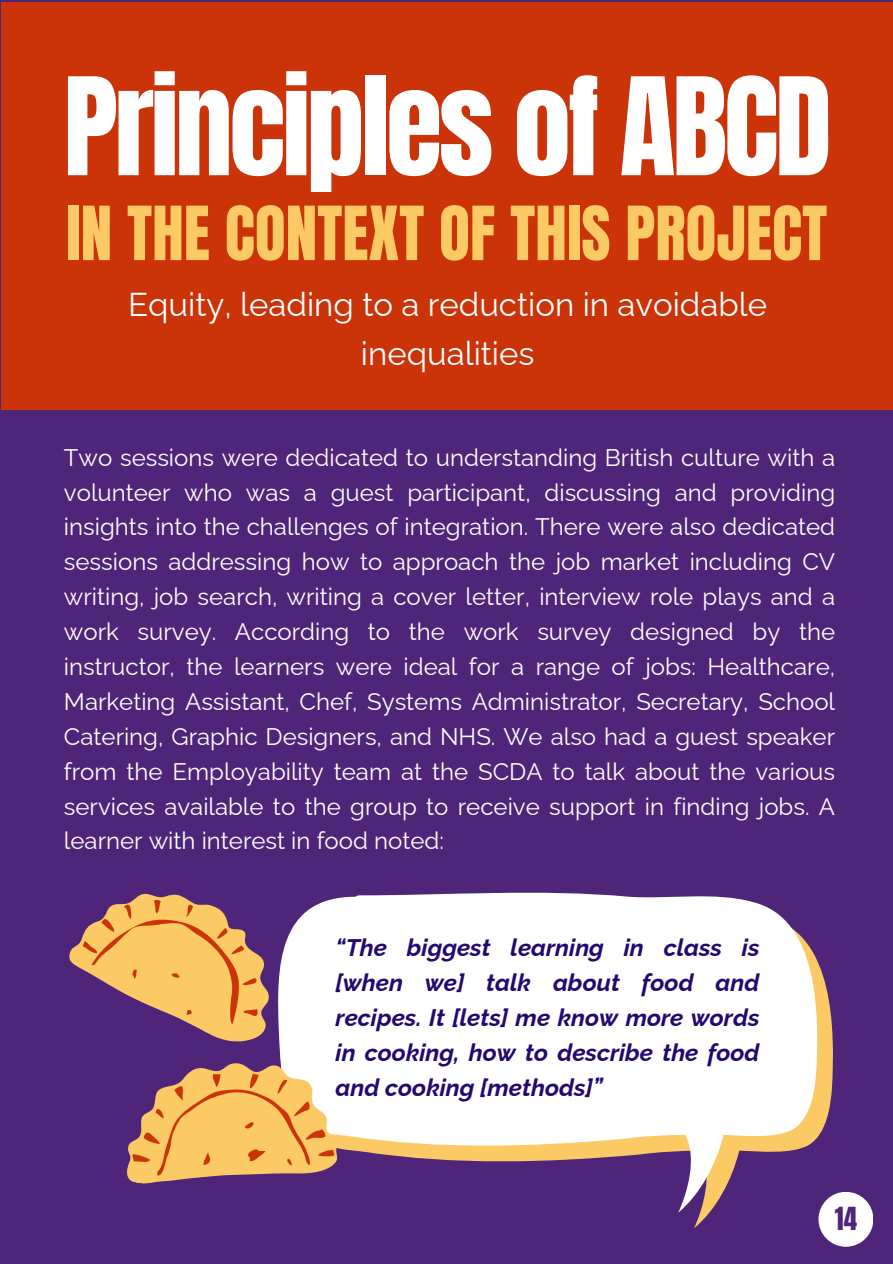
<style>
.page{position:relative;width:893px;height:1264px;background:#fff}
.page>*{position:absolute;margin:0;border:0;box-sizing:border-box;transform-origin:0 0}
.t1{font:115.05px "Anton";letter-spacing:-.03em;color:#fff}
.t2{font:63.45px "Anton";color:#fcca65}
.t3{font:33px/48.3px "Raleway";color:#fff;text-align:center}
.t4{font:27px "Anton";color:#4f257a}
.t5{font:24px/34.8px "Raleway";color:#fff;text-align:justify}
.t6{font:italic 700 24px/34.8px "Raleway";color:#230871;text-align:justify}
</style>
<div class="page">
<div style="left:0;top:0;width:892px;height:1263px;background:#4f257a"></div>
<div style="left:1px;top:2px;width:891px;height:407px;background:#cb3309"></div>
<svg style="left:678px;top:965px;width:155px;height:263px"></svg>
<svg style="left:392px;top:892px;width:427px;height:320px;fill:#fff"></svg>
<svg style="left:388px;top:895px;width:4px;height:261px"></svg>
<svg style="left:69px;top:893px;width:319px;height:291px"></svg>
<div style="left:818px;top:1191px;width:55px;height:55px;background:#fff;border-radius:50%"></div>
<p class="t1" style="left:64px;top:44px;width:769px">Principles of ABCD</p>
<p class="t2" style="left:66px;top:188px;width:762px">IN THE CONTEXT OF THIS PROJECT</p>
<p class="t3" style="left:128px;top:280px;width:640px">Equity, leading to a reduction in avoidable inequalities</p>
<p class="t5" style="left:64px;top:440px;width:772px">Two sessions were dedicated to understanding British culture with a volunteer who was a guest participant, discussing and providing insights into the challenges of integration. There were also dedicated sessions addressing how to approach the job market including CV writing, job search, writing a cover letter, interview role plays and a work survey. According to the work survey designed by the instructor, the learners were ideal for a range of jobs: Healthcare, Marketing Assistant, Chef, Systems Administrator, Secretary, School Catering, Graphic Designers, and NHS. We also had a guest speaker from the Employability team at the SCDA to talk about the various services available to the group to receive support in finding jobs. A learner with interest in food noted:</p>
<p class="t6" style="left:335px;top:930px;width:425px">“The biggest learning in class is [when we] talk about food and recipes. It [lets] me know more words in cooking, how to describe the food and cooking [methods]”</p>
<p class="t4" style="left:834px;top:1199px;width:24px">14</p>
</div>
